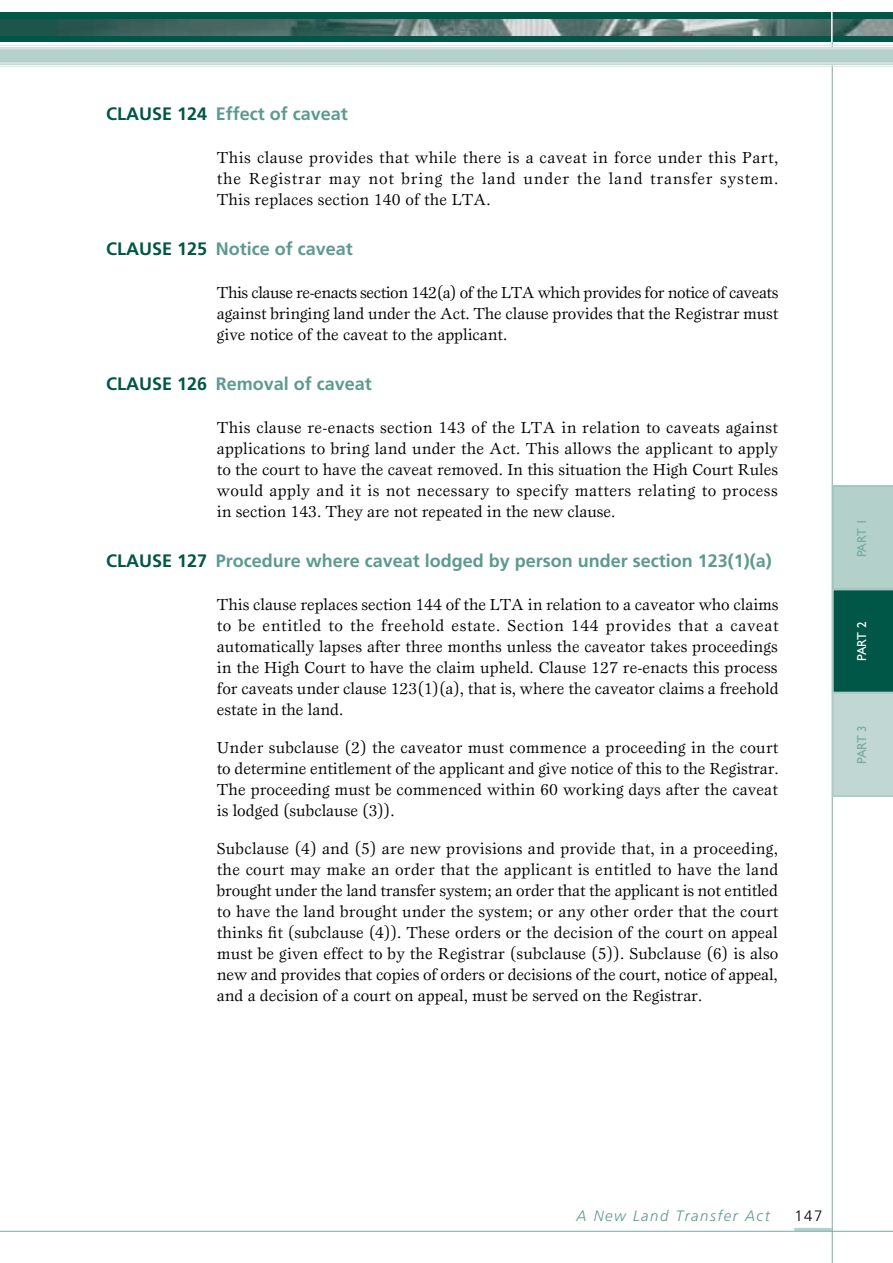
<style>
.page{position:relative;width:893px;height:1263px;background:#fff}
.page>*{position:absolute;margin:0;border:0;box-sizing:border-box;transform-origin:0 0}
.t1{font:700 18px "Frutiger Maori";color:#5c9a90}
.t2{font:16.5px/21px "Esprit Maori";color:#000;text-align:justify}
.t3{font:italic 300 15px "Frutiger Maori";letter-spacing:.1em;color:#5c9a90}
.t4{font:300 15px "Frutiger";color:#000}
.t5{font:13.05px "Gill Sans";letter-spacing:-.08em;color:#78aaa3}
.t6{font:13.05px "Gill Sans";color:#fff}
.s1{color:#005747}
</style>
<div class="page">
<hr style="left:832px;top:42px;width:1px;height:1221px;background:#78aaa3">
<div style="left:0;top:12px;width:893px;height:30px;background:#005747"></div>
<svg style="left:0;top:45px;width:893px;height:22px;background:#c4dad5"></svg>
<img style="left:0;top:19px;width:893px;height:16px">
<hr style="left:831px;top:9px;width:2px;height:33px;background:#fff">
<hr style="left:794px;top:1228px;width:38px;height:3px;background:#b4d0ca">
<hr style="left:0;top:1231px;width:893px;height:1px;background:#78aaa3">
<svg style="left:831px;top:484px;width:62px;height:314px;background:#82ada5"></svg>
<p class="t1" style="left:106px;top:103px;width:243px"><span class="s1">Clause 124</span> Effect of caveat</p>
<p class="t2" style="left:217px;top:146px;width:563px">This clause provides that while there is a caveat in force under this Part, the Registrar may not bring the land under the land transfer system.<br>This replaces section 140 of the LTA.</p>
<p class="t1" style="left:106px;top:238px;width:248px"><span class="s1">Clause 125</span> Notice of caveat</p>
<p class="t2" style="left:217px;top:281px;width:563px">This clause re-enacts section 142(a) of the LTA which provides for notice of caveats against bringing land under the Act. The clause provides that the Registrar must give notice of the caveat to the applicant.</p>
<p class="t1" style="left:106px;top:374px;width:267px"><span class="s1">Clause 126</span> Removal of caveat</p>
<p class="t2" style="left:217px;top:416px;width:563px">This clause re-enacts section 143 of the LTA in relation to caveats against applications to bring land under the Act. This allows the applicant to apply to the court to have the caveat removed. In this situation the High Court Rules would apply and it is not necessary to specify matters relating to process in section 143. They are not repeated in the new clause.</p>
<p class="t1" style="left:106px;top:551px;width:667px"><span class="s1">Clause 127</span> Procedure where caveat lodged by person under section 123(1)(a)</p>
<p class="t2" style="left:217px;top:593px;width:563px">This clause replaces section 144 of the LTA in relation to a caveator who claims to be entitled to the freehold estate. Section 144 provides that a caveat automatically lapses after three months unless the caveator takes proceedings in the High Court to have the claim upheld. Clause 127 re-enacts this process for caveats under clause 123(1)(a), that is, where the caveator claims a freehold estate in the land.</p>
<p class="t2" style="left:217px;top:736px;width:563px">Under subclause (2) the caveator must commence a proceeding in the court to determine entitlement of the applicant and give notice of this to the Registrar.<br>The proceeding must be commenced within 60 working days after the caveat is lodged (subclause (3)).</p>
<p class="t2" style="left:217px;top:837px;width:563px">Subclause (4) and (5) are new provisions and provide that, in a proceeding, the court may make an order that the applicant is entitled to have the land brought under the land transfer system; an order that the applicant is not entitled to have the land brought under the system; or any other order that the court thinks fit (subclause (4)). These orders or the decision of the court on appeal must be given effect to by the Registrar (subclause (5)). Subclause (6) is also new and provides that copies of orders or decisions of the court, notice of appeal, and a decision of a court on appeal, must be served on the Registrar.</p>
<p class="t5" style="left:854px;top:557px;width:40px;rotate:-90deg">part 1</p>
<p class="t6" style="left:854px;top:661px;width:40px;rotate:-90deg">part 2</p>
<p class="t5" style="left:854px;top:764px;width:40px;rotate:-90deg">part 3</p>
<p class="t3" style="left:577px;top:1207px;width:195px">A New Land Transfer Act</p>
<p class="t4" style="left:794px;top:1207px;width:30px">147</p>
</div>
